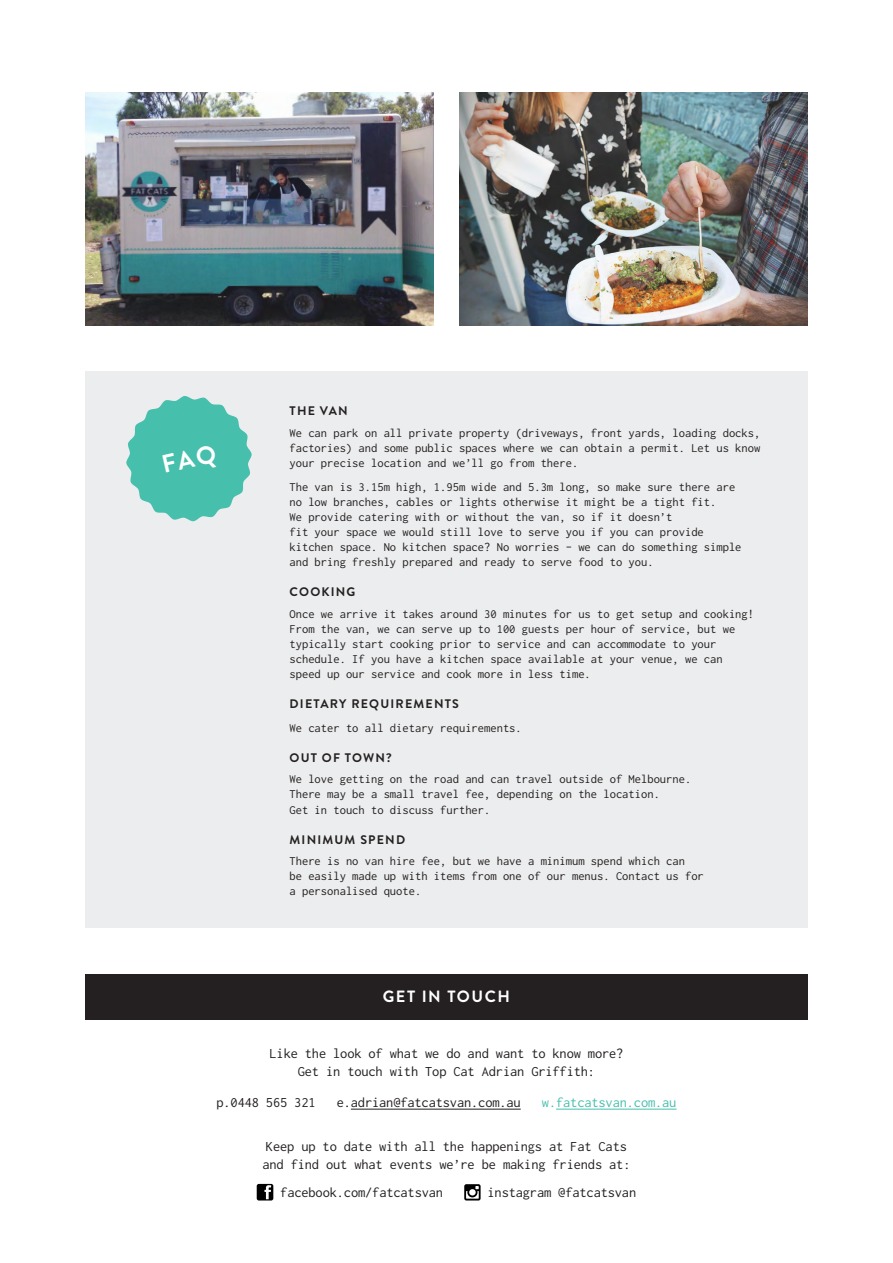
<style>
.page{position:relative;width:893px;height:1263px;background:#fff}
.page>*{position:absolute;margin:0;border:0;box-sizing:border-box;transform-origin:0 0}
.t1{font:700 16.35px "Brandon Grotesque";letter-spacing:.095em;color:#fff}
.t2{font:14.4px/18.9px "Inconsolata";letter-spacing:-.01em;color:#231f20;text-align:center}
.t3{font:14.4px "Inconsolata";letter-spacing:-.01em;color:#47bfad}
.t4{font:12.6px/15px "Inconsolata";color:#231f20}
.t5{font:700 12.45px "Brandon Grotesque";letter-spacing:.095em;color:#241f21}
</style>
<div class="page">
<div style="left:85px;top:372px;width:723px;height:556px;background:#e6e7e8"></div>
<img style="left:459px;top:93px;width:349px;height:232px">
<hr style="left:351px;top:1109px;width:170px;height:1px;background:#231f20">
<hr style="left:556px;top:1109px;width:120px;height:1px;background:#47bfad">
<svg style="left:257px;top:1184px;width:16px;height:16px"></svg>
<svg style="left:464px;top:1184px;width:17px;height:16px"></svg>
<div style="left:85px;top:974px;width:723px;height:45px;background:#241f21"></div>
<img style="left:85px;top:93px;width:349px;height:232px">
<svg style="left:126px;top:396px;width:126px;height:125px"></svg>
<p class="t5" style="left:290px;top:402px;width:60px">THE VAN</p>
<p class="t4" style="left:289px;top:425px;width:472px;text-align:justify">We can park on all private property (driveways, front yards, loading docks, factories) and some public spaces where we can obtain a permit. Let us know your precise location and we’ll go from there.</p>
<p class="t4" style="left:289px;top:479px;width:454px">The van is 3.15m high, 1.95m wide and 5.3m long, so make sure there are no low branches, cables or lights otherwise it might be a tight fit.<br>We provide catering with or without the van, so if it doesn’t<br>fit your space we would still love to serve you if you can provide kitchen space. No kitchen space? No worries - we can do something simple and bring freshly prepared and ready to serve food to you.</p>
<p class="t5" style="left:290px;top:583px;width:67px">COOKING</p>
<p class="t4" style="left:289px;top:606px;width:466px">Once we arrive it takes around 30 minutes for us to get setup and cooking!<br>From the van, we can serve up to 100 guests per hour of service, but we typically start cooking prior to service and can accommodate to your schedule. If you have a kitchen space available at your venue, we can speed up our service and cook more in less time.</p>
<p class="t5" style="left:290px;top:695px;width:171px">DIETARY REQUIREMENTS</p>
<p class="t4" style="left:289px;top:720px;width:234px">We cater to all dietary requirements.</p>
<p class="t5" style="left:290px;top:749px;width:104px">OUT OF TOWN?</p>
<p class="t4" style="left:289px;top:772px;width:403px">We love getting on the road and can travel outside of Melbourne.<br>There may be a small travel fee, depending on the location.<br>Get in touch to discuss further.</p>
<p class="t5" style="left:290px;top:831px;width:117px">MINIMUM SPEND</p>
<p class="t4" style="left:289px;top:853px;width:416px">There is no van hire fee, but we have a minimum spend which can<br>be easily made up with items from one of our menus. Contact us for a personalised quote.</p>
<p class="t1" style="left:383px;top:985px;width:129px">GET IN TOUCH</p>
<p class="t2" style="left:269px;top:1043px;width:355px">Like the look of what we do and want to know more?<br>Get in touch with Top Cat Adrian Griffith:</p>
<p class="t2" style="left:216px;top:1092px;width:101px">p.0448 565 321</p>
<p class="t2" style="left:337px;top:1092px;width:186px">e.adrian@fatcatsvan.com.au</p>
<p class="t3" style="left:542px;top:1094px;width:136px">w.fatcatsvan.com.au</p>
<p class="t2" style="left:262px;top:1136px;width:370px;text-align:left">Keep up to date with all the happenings at Fat Cats and find out what events we’re be making friends at:</p>
<p class="t2" style="left:280px;top:1182px;width:164px">facebook.com/fatcatsvan</p>
<p class="t2" style="left:487px;top:1182px;width:150px">instagram @fatcatsvan</p>
</div>
